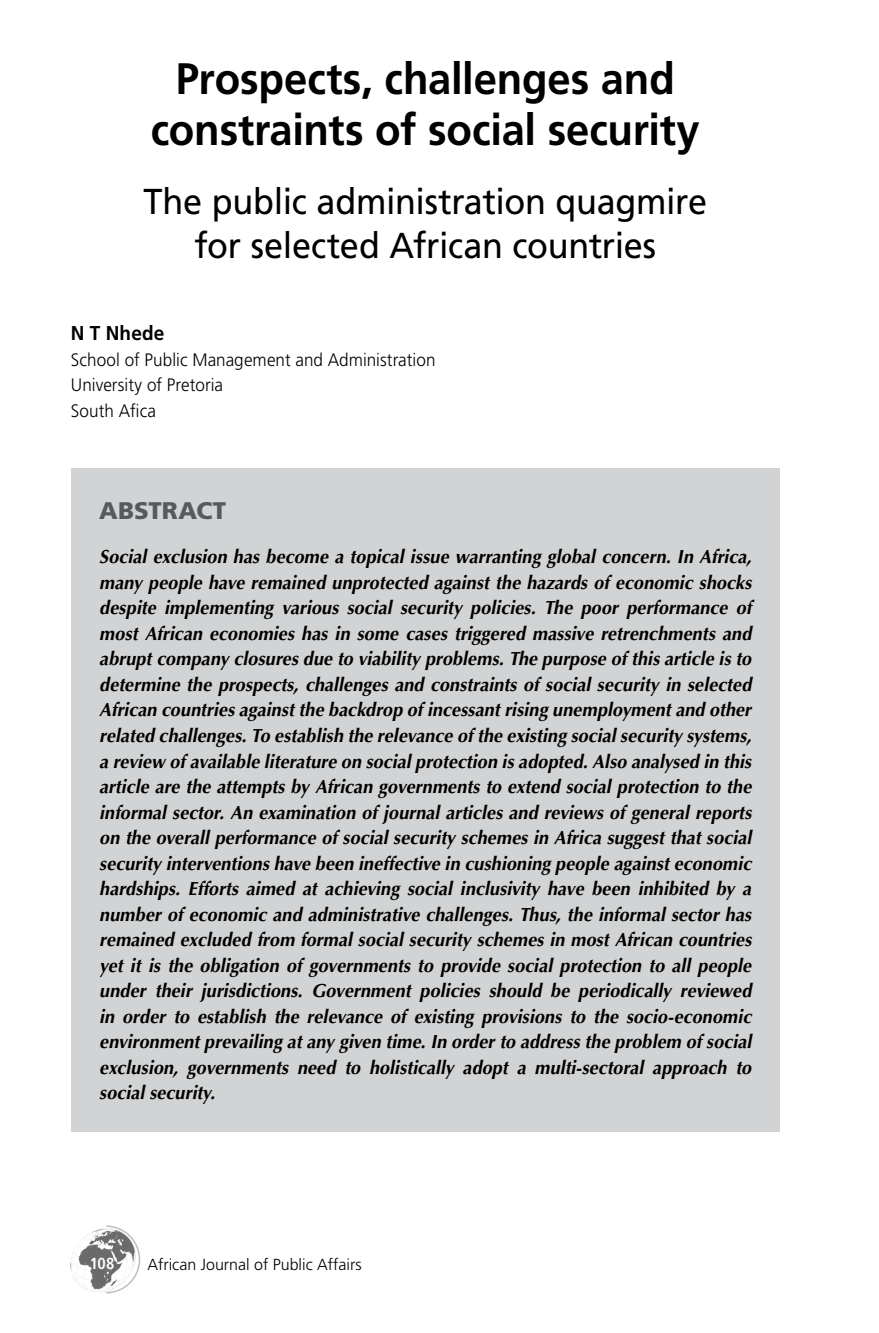
<style>
.page{position:relative;width:879px;height:1333px;background:#fff}
.page>*{position:absolute;margin:0;border:0;box-sizing:border-box;transform-origin:0 0}
.t1{font:700 44px/51px "Frutiger";letter-spacing:-.005em;color:#000;text-align:center;scale:.95 1}
.t2{font:36px/44px "Frutiger";letter-spacing:-.01em;color:#000;text-align:center;scale:.95 1}
.t3{font:900 24px "Frutiger";color:#58595b}
.t4{font:700 20px "Frutiger";letter-spacing:.01em;color:#000;scale:.95 1}
.t5{font:italic 700 19px/25.6px "Optima";color:#000;text-align:justify;scale:.95 1}
.t6{font:300 18px/25.6px "Frutiger";letter-spacing:.005em;color:#000;scale:.95 1}
.t7{font:300 16px "Frutiger";color:#000}
.t8{font:700 condensed 16px "Frutiger";color:#fff}
</style>
<div class="page">
<img style="left:70px;top:1228px;width:35px;height:64px">
<svg style="left:105px;top:1225px;width:36px;height:69px"></svg>
<div style="left:71px;top:468px;width:709px;height:663px;background:#d1d3d4"></div>
<h1 class="t1" style="left:151px;top:53px;width:579px">Prospects, challenges and constraints of social security</h1>
<h2 class="t2" style="left:144px;top:179px;width:595px">The public administration quagmire for selected African countries</h2>
<p class="t4" style="left:71px;top:321px;width:100px">N T Nhede</p>
<p class="t6" style="left:71px;top:347px;width:385px">School of Public Management and Administration<br>University of Pretoria<br>South Afica</p>
<p class="t3" style="left:99px;top:496px;width:128px">ABSTRACT</p>
<p class="t5" style="left:99px;top:544px;width:688px">Social exclusion has become a topical issue warranting global concern. In Africa, many people have remained unprotected against the hazards of economic shocks despite implementing various social security policies. The poor performance of most African economies has in some cases triggered massive retrenchments and abrupt company closures due to viability problems. The purpose of this article is to determine the prospects, challenges and constraints of social security in selected African countries against the backdrop of incessant rising unemployment and other related challenges. To establish the relevance of the existing social security systems, a review of available literature on social protection is adopted. Also analysed in this article are the attempts by African governments to extend social protection to the informal sector. An examination of journal articles and reviews of general reports on the overall performance of social security schemes in Africa suggest that social security interventions have been ineffective in cushioning people against economic hardships. Efforts aimed at achieving social inclusivity have been inhibited by a number of economic and administrative challenges. Thus, the informal sector has remained excluded from formal social security schemes in most African countries yet it is the obligation of governments to provide social protection to all people under their jurisdictions. Government policies should be periodically reviewed in order to establish the relevance of existing provisions to the socio-economic environment prevailing at any given time. In order to address the problem of social exclusion, governments need to holistically adopt a multi-sectoral approach to social security.</p>
<p class="t8" style="left:90px;top:1254px;width:26px">108</p>
<p class="t7" style="left:147px;top:1254px;width:216px">African Journal of Public Affairs</p>
</div>
